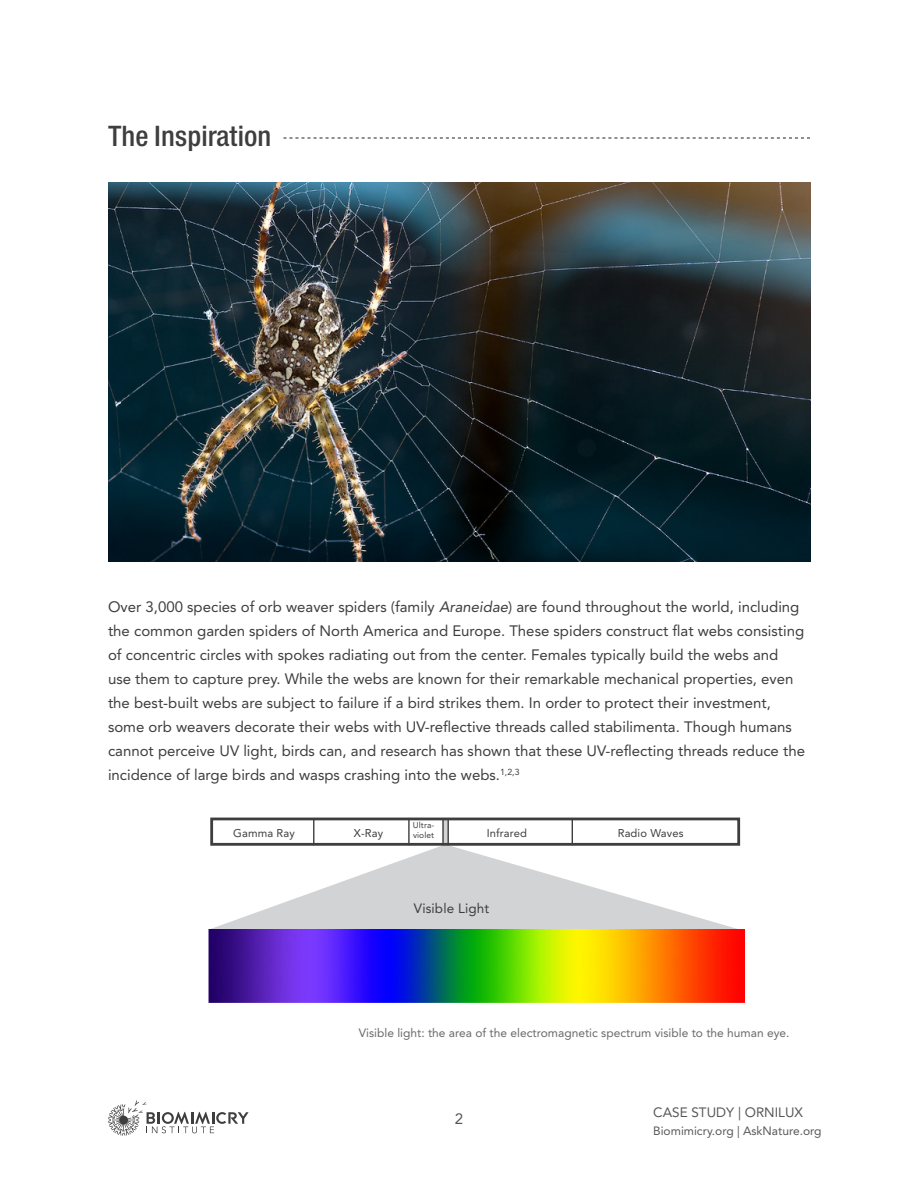
<style>
.page{position:relative;width:918px;height:1188px;background:#fff}
.page>*{position:absolute;margin:0;border:0;box-sizing:border-box;transform-origin:0 0}
.Page_Title{font:27px "Europa Gro Nr 2 SB Med Con";color:#3e3e3f}
.Body{font:15px/24px "Avenir LT Std";color:#3e3e3f}
.t1{font:15px "Avenir LT Std";color:#565557}
.t2{font:13.5px "Avenir LT Std";color:#57585a}
.t3{font:13.5px "Avenir LT Std";letter-spacing:.01em;color:#3e3e3f}
.subheading_white{font:12px "Avenir LT Std";color:#69696c}
.t4{font:12px "Avenir LT Std";color:#57585a}
.t5{font:11.25px "Avenir LT Std";letter-spacing:.01em;color:#3e3e3f}
.t6{font:8.4px "Avenir LT Std";letter-spacing:.01em;color:#3e3e3f}
.s1{font-style:italic}
</style>
<div class="page">
<svg style="left:108px;top:1100px;width:141px;height:36px"></svg>
<svg style="left:284px;top:138px;width:526px;height:1px"></svg>
<img style="left:108px;top:182px;width:703px;height:380px">
<svg style="left:208px;top:819px;width:536px;height:111px"></svg>
<img style="left:208px;top:930px;width:536px;height:73px">
<div style="left:210px;top:818px;width:530px;height:28px;border:3px solid #3e3e3f"></div>
<svg style="left:313px;top:818px;width:1px;height:27px"></svg>
<hr style="left:408px;top:818px;width:2px;height:27px;background:#3e3e3f">
<hr style="left:442px;top:818px;width:2px;height:27px;background:#3e3e3f">
<svg style="left:448px;top:818px;width:1px;height:27px"></svg>
<svg style="left:572px;top:818px;width:1px;height:27px"></svg>
<p class="Page_Title" style="left:108px;top:121px;width:165px">The Inspiration</p>
<p class="Body" style="left:108px;top:595px;width:699px">Over 3,000 species of orb weaver spiders (family <span class="s1">Araneidae</span>) are found throughout the world, including the common garden spiders of North America and Europe. These spiders construct flat webs consisting of concentric circles with spokes radiating out from the center. Females typically build the webs and use them to capture prey. While the webs are known for their remarkable mechanical properties, even the best-built webs are subject to failure if a bird strikes them. I n order to protect their investment, some orb weavers decorate their webs with UV-reflective threads called stabilimenta. Though humans cannot perceive UV light, birds can, and research has shown that these UV-reflecting threads reduce the incidence of large birds and wasps crashing into the webs.<sup>1,2,3</sup></p>
<p class="t6" style="left:413px;top:820px;width:23px">Ultra-</p>
<p class="t5" style="left:233px;top:827px;width:63px">Gamma Ray</p>
<p class="t5" style="left:354px;top:827px;width:31px">X-Ray</p>
<p class="t6" style="left:413px;top:831px;width:23px">violet</p>
<p class="t5" style="left:487px;top:827px;width:42px">I nfrared</p>
<p class="t5" style="left:618px;top:827px;width:67px">Radio Waves</p>
<p class="t3" style="left:414px;top:900px;width:77px">Visible Light</p>
<p class="subheading_white" style="left:359px;top:1026px;width:432px">Visible light: the area of the electromagnetic spectrum visible to the human eye.</p>
<p class="t1" style="left:455px;top:1110px;width:10px">2</p>
<p class="t2" style="left:653px;top:1105px;width:151px">CASE STUDY | ORNILUX</p>
<p class="t4" style="left:653px;top:1123px;width:170px">Biomimicry.org | AskNature.org</p>
</div>
